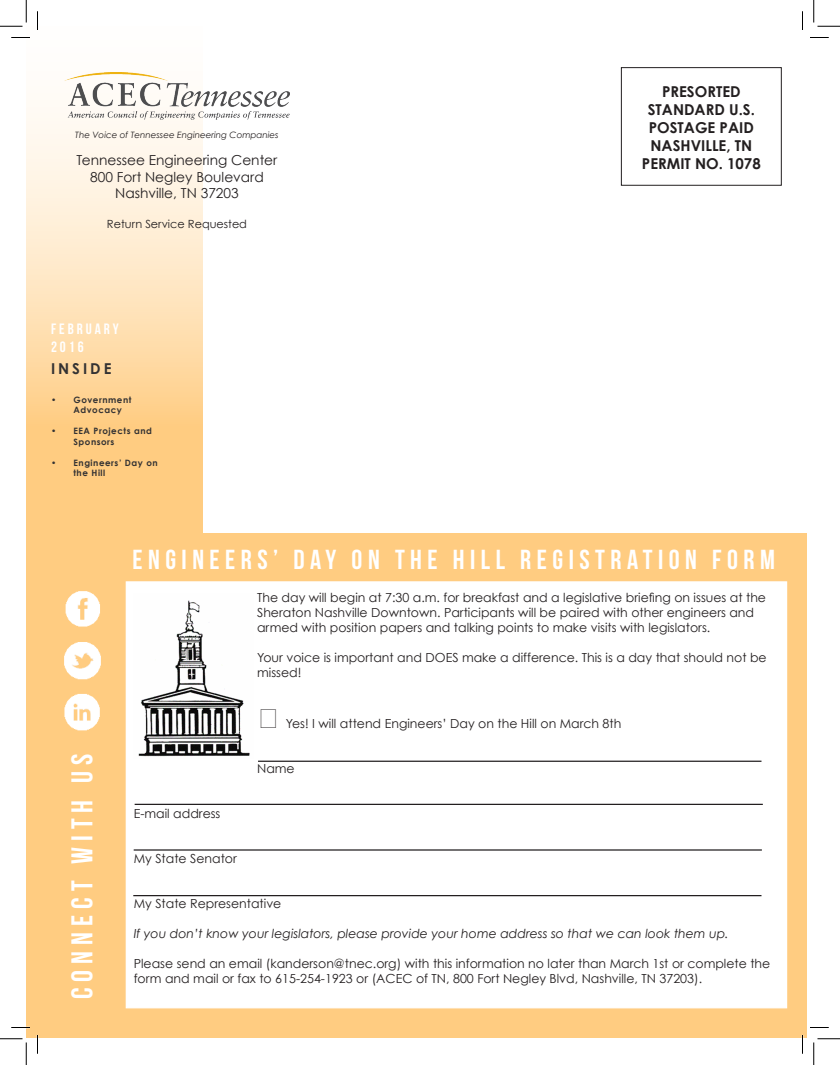
<style>
.page{position:relative;width:840px;height:1065px;background:#fff}
.page>*{position:absolute;margin:0;border:0;box-sizing:border-box;transform-origin:0 0}
.t1{font:30px "Bebas Neue";letter-spacing:.2em;color:#fff}
.t2{font:27.5px "Bebas Neue";letter-spacing:.2em;color:#fff}
.t3{font:700 15px/18px "Century Gothic";color:#231f20;text-align:center}
.t4{font:15px "Bebas Neue";letter-spacing:.2em;color:#fff}
.t5{font:700 15px "Century Gothic";letter-spacing:.2em;color:#333233}
.t6{font:13.75px "Century Gothic";color:#231f20}
.t7{font:12.5px/15px "Century Gothic";color:#231f20}
.t8{font:italic 12.5px "Century Gothic";color:#231f20}
.t9{font:11.25px "Century Gothic";color:#231f20}
.t10{font:700 8.75px/10.5px "Century Gothic";letter-spacing:.06em;color:#333233}
.t11{font:italic 8.75px "Century Gothic";color:#231f20}
</style>
<div class="page">
<svg style="left:26px;top:72px;width:177px;height:461px;background:#fee0b4"></svg>
<img style="left:65px;top:73px;width:225px;height:48px">
<div style="left:621px;top:67px;width:161px;height:119px;border:1px solid #231f20"></div>
<div style="left:26px;top:533px;width:781px;height:504px;background:#ffcc81"></div>
<div style="left:126px;top:581px;width:661px;height:427px;background:#fff;border:1px solid #fff"></div>
<img style="left:64px;top:694px;width:36px;height:37px">
<img style="left:64px;top:642px;width:37px;height:38px">
<img style="left:65px;top:591px;width:35px;height:36px">
<hr style="left:258px;top:761px;width:503px;height:1px;background:#231f20">
<hr style="left:135px;top:804px;width:628px;height:1px;background:#231f20">
<hr style="left:134px;top:849px;width:628px;height:2px;background:#231f20">
<hr style="left:133px;top:895px;width:628px;height:1px;background:#231f20">
<img style="left:138px;top:600px;width:112px;height:157px">
<svg style="left:11px;top:37px;width:19px;height:1px"></svg>
<svg style="left:810px;top:37px;width:19px;height:1px"></svg>
<svg style="left:11px;top:1027px;width:19px;height:1px"></svg>
<svg style="left:810px;top:1027px;width:19px;height:1px"></svg>
<svg style="left:37px;top:11px;width:1px;height:19px"></svg>
<svg style="left:37px;top:1035px;width:1px;height:19px"></svg>
<svg style="left:802px;top:11px;width:1px;height:19px"></svg>
<svg style="left:802px;top:1035px;width:1px;height:19px"></svg>
<svg style="left:0;top:0;width:27px;height:27px"></svg>
<svg style="left:0;top:1039px;width:27px;height:26px"></svg>
<svg style="left:814px;top:0;width:26px;height:27px"></svg>
<svg style="left:814px;top:1039px;width:26px;height:26px"></svg>
<p class="t11" style="left:75px;top:130px;width:205px">The Voice of Tennessee Engineering Companies</p>
<p class="t6" style="left:77px;top:152px;width:202px">Tennessee Engineering Center</p>
<p class="t6" style="left:90px;top:169px;width:175px">800 Fort Negley Boulevard</p>
<p class="t6" style="left:115px;top:185px;width:125px">Nashville, TN 37203</p>
<p class="t9" style="left:107px;top:218px;width:142px">Return Service Requested</p>
<p class="t4" style="left:51px;top:320px;width:69px">FEBRUARY</p>
<p class="t4" style="left:51px;top:338px;width:34px">2016</p>
<p class="t5" style="left:51px;top:359px;width:62px">INSIDE</p>
<p class="t10" style="left:73px;top:394px;width:59px;text-indent:-22px">• Government<br>Advocacy</p>
<p class="t10" style="left:73px;top:426px;width:80px;text-indent:-22px">• EEA Projects and<br>Sponsors</p>
<p class="t10" style="left:73px;top:457px;width:86px;text-indent:-22px">• Engineers’ Day on the Hill</p>
<p class="t3" style="left:648px;top:83px;width:109px">PRESORTED<br>STANDARD U.S.<br>POSTAGE PAID</p>
<p class="t3" style="left:651px;top:137px;width:103px">NASHVILLE, TN</p>
<p class="t3" style="left:642px;top:155px;width:120px">PERMIT NO. 1078</p>
<p class="t2" style="left:133px;top:544px;width:644px">ENGINEERS’ DAY ON THE HILL REGISTRATION FORM</p>
<p class="t1" style="left:66px;top:999px;width:246px;rotate:-90deg">CONNECT WITH US</p>
<p class="t7" style="left:257px;top:590px;width:511px">The day will begin at 7:30 a.m. for breakfast and a legislative briefing on issues at the<br>Sheraton Nashville Downtown. Participants will be paired with other engineers and armed with position papers and talking points to make visits with legislators.</p>
<p class="t7" style="left:257px;top:650px;width:511px">Your voice is important and DOES make a difference. This is a day that should not be missed!</p>
<p class="t7" style="left:286px;top:716px;width:337px">Yes! I will attend Engineers’ Day on the Hill on March 8th</p>
<p class="t7" style="left:257px;top:761px;width:39px">Name</p>
<p class="t7" style="left:134px;top:806px;width:88px">E-mail address</p>
<p class="t7" style="left:134px;top:851px;width:105px">My State Senator</p>
<p class="t7" style="left:134px;top:896px;width:149px">My State Representative</p>
<p class="t8" style="left:134px;top:926px;width:597px">If you don’t know your legislators, please provide your home address so that we can look them up.</p>
<p class="t7" style="left:134px;top:956px;width:638px">Please send an email (kanderson@tnec.org) with this information no later than March 1st or complete the form and mail or fax to 615-254-1923 or (ACEC of TN, 800 Fort Negley Blvd, Nashville, TN 37203).</p>
</div>
